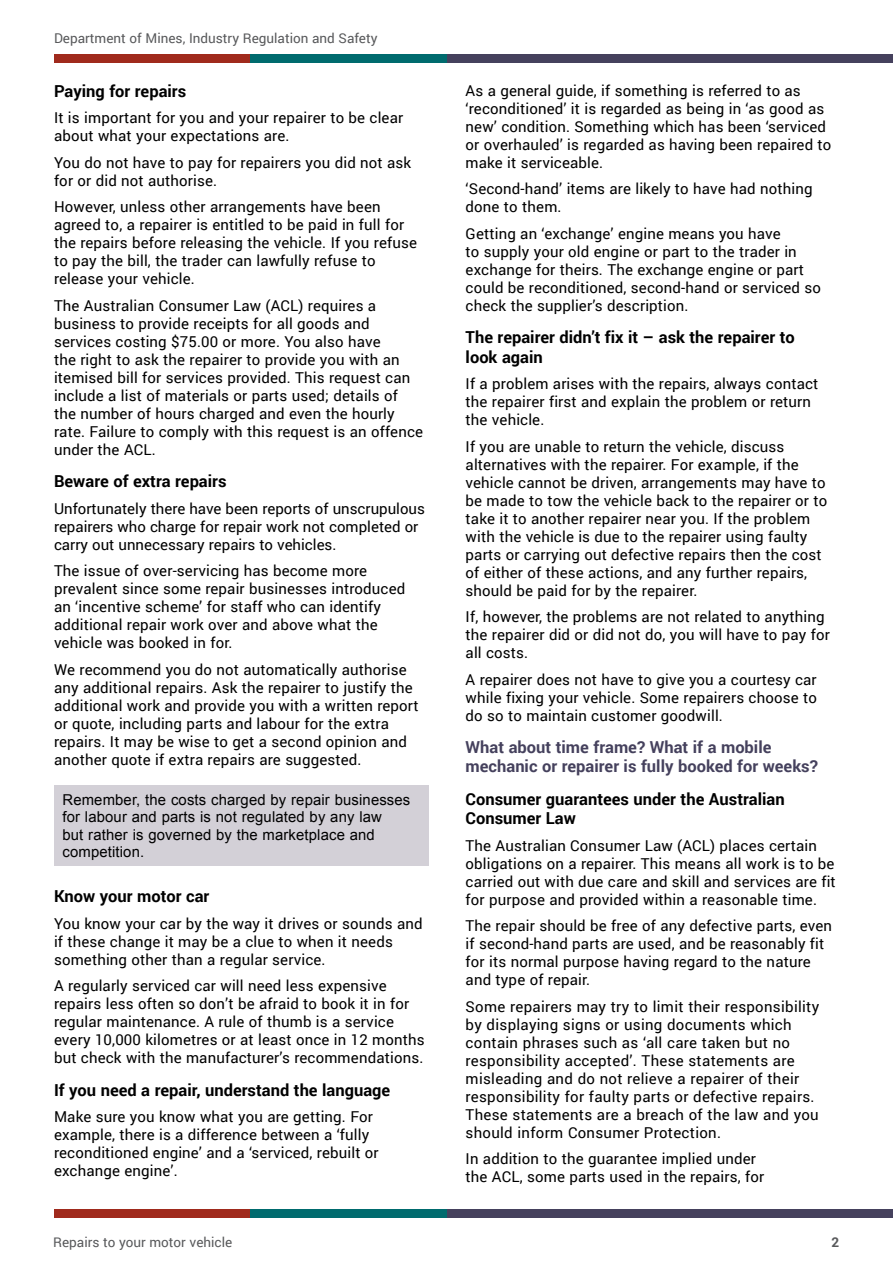
<style>
.page{position:relative;width:893px;height:1263px;background:#fff}
.page>*{position:absolute;margin:0;border:0;box-sizing:border-box;transform-origin:0 0}
.Sub_Headings{font:700 16.5px/19.5px "Roboto";color:#000}
.Sub_Headings-2{font:700 16.5px/19.5px "Roboto";color:#45415d}
.Main_Text{font:15px/18px "Roboto";letter-spacing:.01em;color:#000}
.t1{font:15px/17.7px "Arial";letter-spacing:.01em;color:#000}
.t2{font:13.5px "Roboto";color:#58595b}
.t3{font:700 13.5px "Roboto";color:#58595b}
</style>
<div class="page">
<div style="left:446px;top:1209px;width:447px;height:8px;background:#45415d"></div>
<div style="left:446px;top:54px;width:447px;height:9px;background:#45415d"></div>
<div style="left:54px;top:1209px;width:196px;height:8px;background:#a02a1d"></div>
<div style="left:54px;top:54px;width:196px;height:9px;background:#a02a1d"></div>
<div style="left:250px;top:1209px;width:196px;height:8px;background:#006b6e"></div>
<div style="left:250px;top:54px;width:196px;height:9px;background:#006b6e"></div>
<div style="left:54px;top:785px;width:374px;height:81px;background:#d3d0d7"></div>
<p class="t2" style="left:54px;top:28px;width:325px">Department of Mines, Industry Regulation and Safety</p>
<p class="Sub_Headings" style="left:54px;top:81px;width:134px">Paying for repairs</p>
<p class="Main_Text" style="left:54px;top:108px;width:351px">It is important for you and your repairer to be clear about what your expectations are.</p>
<p class="Main_Text" style="left:54px;top:153px;width:359px">You do not have to pay for repairers you did not ask for or did not authorise.</p>
<p class="Main_Text" style="left:54px;top:197px;width:365px">However, unless other arrangements have been agreed to, a repairer is entitled to be paid in full for the repairs before releasing the vehicle. If you refuse to pay the bill, the trader can lawfully refuse to release your vehicle.</p>
<p class="Main_Text" style="left:54px;top:296px;width:371px">The Australian Consumer Law (ACL) requires a business to provide receipts for all goods and services costing $75.00 or more. You also have<br>the right to ask the repairer to provide you with an itemised bill for services provided. This request can include a list of materials or parts used; details of the number of hours charged and even the hourly rate. Failure to comply with this request is an offence under the ACL.</p>
<p class="Sub_Headings" style="left:54px;top:471px;width:174px">Beware of extra repairs</p>
<p class="Main_Text" style="left:54px;top:499px;width:372px">Unfortunately there have been reports of unscrupulous repairers who charge for repair work not completed or carry out unnecessary repairs to vehicles.</p>
<p class="Main_Text" style="left:54px;top:561px;width:353px">The issue of over-servicing has become more prevalent since some repair businesses introduced an ‘incentive scheme’ for staff who can identify additional repair work over and above what the vehicle was booked in for.</p>
<p class="Main_Text" style="left:54px;top:660px;width:366px">We recommend you do not automatically authorise any additional repairs. Ask the repairer to justify the additional work and provide you with a written report or quote, including parts and labour for the extra repairs. It may be wise to get a second opinion and another quote if extra repairs are suggested.</p>
<p class="t1" style="left:63px;top:790px;width:349px">Remember, the costs charged by repair businesses for labour and parts is not regulated by any law<br>but rather is governed by the marketplace and competition.</p>
<p class="Sub_Headings" style="left:54px;top:886px;width:157px">Know your motor car</p>
<p class="Main_Text" style="left:54px;top:914px;width:370px">You know your car by the way it drives or sounds and if these change it may be a clue to when it needs something other than a regular service.</p>
<p class="Main_Text" style="left:54px;top:976px;width:372px">A regularly serviced car will need less expensive repairs less often so don’t be afraid to book it in for regular maintenance. A rule of thumb is a service every 10,000 kilometres or at least once in 12 months but check with the manufacturer’s recommendations.</p>
<p class="Sub_Headings" style="left:54px;top:1079px;width:338px">If you need a repair, understand the language</p>
<p class="Main_Text" style="left:54px;top:1107px;width:326px">Make sure you know what you are getting. For example, there is a difference between a ‘fully reconditioned engine’ and a ‘serviced, rebuilt or exchange engine’.</p>
<p class="Main_Text" style="left:466px;top:81px;width:367px">As a general guide, if something is referred to as ‘reconditioned’ it is regarded as being in ‘as good as new’ condition. Something which has been ‘serviced or overhauled’ is regarded as having been repaired to make it serviceable.</p>
<p class="Main_Text" style="left:466px;top:179px;width:348px">‘Second-hand’ items are likely to have had nothing done to them.</p>
<p class="Main_Text" style="left:466px;top:224px;width:357px">Getting an ‘exchange’ engine means you have<br>to supply your old engine or part to the trader in exchange for theirs. The exchange engine or part could be reconditioned, second-hand or serviced so check the supplier’s description.</p>
<p class="Sub_Headings" style="left:466px;top:327px;width:331px">The repairer didn’t fix it – ask the repairer to look again</p>
<p class="Main_Text" style="left:466px;top:374px;width:354px">If a problem arises with the repairs, always contact the repairer first and explain the problem or return the vehicle.</p>
<p class="Main_Text" style="left:466px;top:437px;width:363px">If you are unable to return the vehicle, discuss alternatives with the repairer. For example, if the vehicle cannot be driven, arrangements may have to be made to tow the vehicle back to the repairer or to take it to another repairer near you. If the problem with the vehicle is due to the repairer using faulty parts or carrying out defective repairs then the cost of either of these actions, and any further repairs, should be paid for by the repairer.</p>
<p class="Main_Text" style="left:466px;top:607px;width:366px">If, however, the problems are not related to anything the repairer did or did not do, you will have to pay for all costs.</p>
<p class="Main_Text" style="left:466px;top:670px;width:353px;text-align:justify">A repairer does not have to give you a courtesy car while fixing your vehicle. Some repairers choose to do so to maintain customer goodwill.</p>
<p class="Sub_Headings-2" style="left:466px;top:736px;width:354px">What about time frame? What if a mobile mechanic or repairer is fully booked for weeks?</p>
<p class="Sub_Headings" style="left:466px;top:788px;width:321px">Consumer guarantees under the Australian<br>Consumer Law</p>
<p class="Main_Text" style="left:466px;top:836px;width:372px">The Australian Consumer Law (ACL) places certain obligations on a repairer. This means all work is to be carried out with due care and skill and services are fit for purpose and provided within a reasonable time.</p>
<p class="Main_Text" style="left:466px;top:916px;width:368px">The repair should be free of any defective parts, even if second-hand parts are used, and be reasonably fit for its normal purpose having regard to the nature and type of repair.</p>
<p class="Main_Text" style="left:466px;top:997px;width:355px">Some repairers may try to limit their responsibility by displaying signs or using documents which contain phrases such as ‘all care taken but no responsibility accepted’. These statements are misleading and do not relieve a repairer of their responsibility for faulty parts or defective repairs.<br>These statements are a breach of the law and you should inform Consumer Protection.</p>
<p class="Main_Text" style="left:466px;top:1149px;width:300px">In addition to the guarantee implied under the ACL, some parts used in the repairs, for</p>
<p class="t2" style="left:53px;top:1233px;width:181px">Repairs to your motor vehicle</p>
<p class="t3" style="left:831px;top:1233px;width:9px">2</p>
</div>
